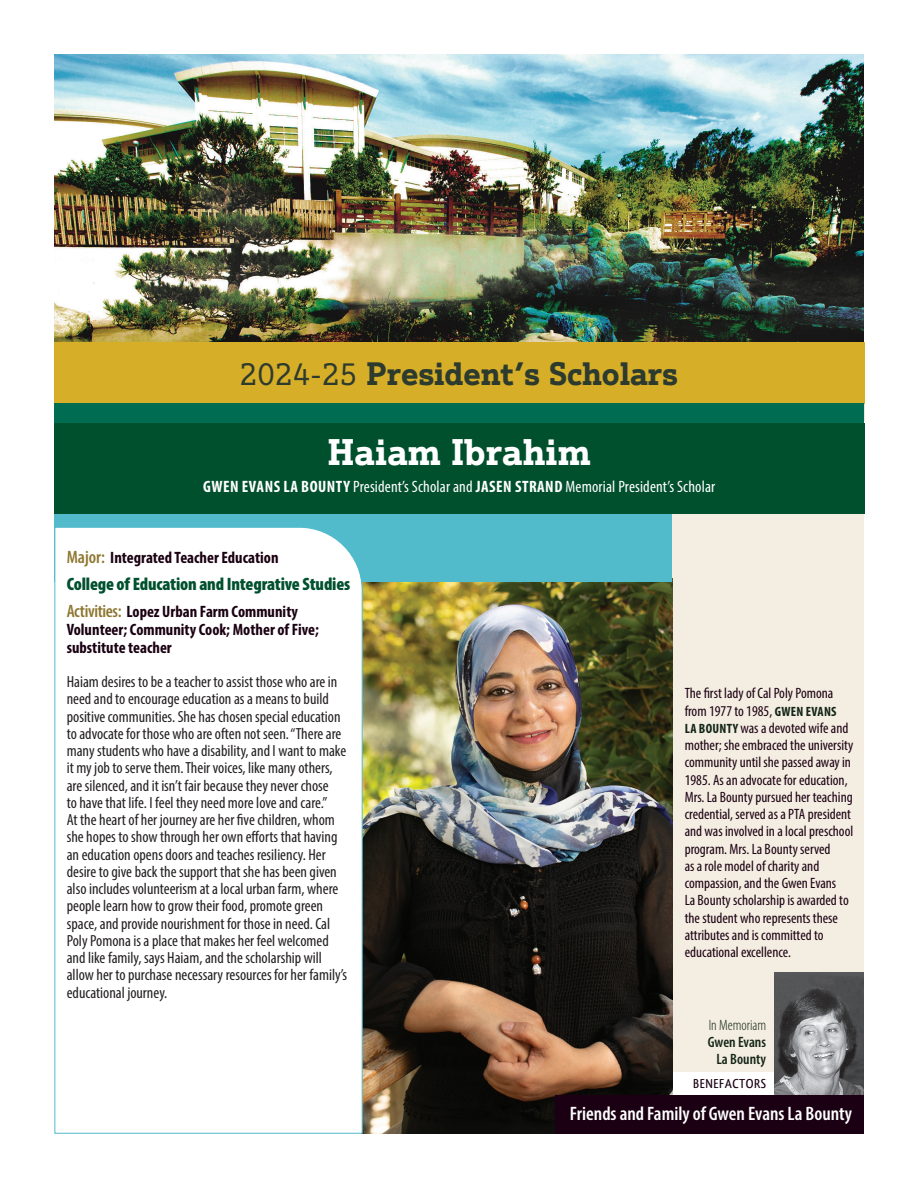
<style>
.page{position:relative;width:918px;height:1188px;background:#fff}
.page>*{position:absolute;margin:0;border:0;box-sizing:border-box;transform-origin:0 0}
.t1{font:700 36px "Justus Pro";letter-spacing:.01em;color:#fff}
.t2{font:700 31.5px "Justus Pro";color:#2d3b2f}
.t3{font:600 condensed 19.5px "Myriad Pro";color:#fff}
.t4{font:900 condensed 18px "Myriad Pro";letter-spacing:-.01em;color:#00502e}
.t5{font:700 condensed 16.5px/18px "Myriad Pro";color:#1a0012}
.t6{font:condensed 16.5px "Myriad Pro";letter-spacing:.01em;color:#fff}
.t7{font:condensed 16.2px/17.2px "Myriad Pro";color:#231f20}
.t8{font:condensed 15px/17.2px "Myriad Pro";color:#1a0012}
.t9{font:600 condensed 15px/17.2px "Myriad Pro";color:#122517;text-align:center}
.t10{font:300 condensed 15px "Myriad Pro";color:#122517}
.t11{font:500 13.5px "Qlassik";letter-spacing:.04em;color:#1a0012}
.s1{font-weight:400;font-size:30px}
.s2{font-weight:700}
.s3{font-weight:600;font-size:18px;color:#8d762f}
.s4{font-weight:700;font-size:13.5px;color:#122517}
</style>
<div class="page">
<div style="left:655px;top:502px;width:209px;height:622px;background:#f4ede1"></div>
<div style="left:672px;top:1072px;width:104px;height:30px;background:#fff"></div>
<img style="left:363px;top:582px;width:309px;height:552px">
<div style="left:54px;top:513px;width:618px;height:69px;background:#51bacb"></div>
<svg style="left:54px;top:527px;width:309px;height:607px"></svg>
<img style="left:54px;top:54px;width:810px;height:288px">
<div style="left:54px;top:342px;width:810px;height:64px;background:#d7ae28"></div>
<div style="left:54px;top:404px;width:810px;height:19px;background:#006d52"></div>
<div style="left:54px;top:423px;width:810px;height:91px;background:#00502e"></div>
<img style="left:775px;top:972px;width:89px;height:123px">
<div style="left:555px;top:1095px;width:309px;height:39px;background:#1a0012"></div>
<h2 class="t2" style="left:240px;top:354px;width:439px"><span class="s1">2024-25</span> President’s Scholars</h2>
<h1 class="t1" style="left:328px;top:429px;width:264px">Haiam Ibrahim</h1>
<p class="t6" style="left:203px;top:476px;width:514px"><span class="s2">GWEN EVANS LA BOUNTY</span> President’s Scholar and <span class="s2">JASEN STRAND</span> Memorial President’s Scholar</p>
<p class="t5" style="left:67px;top:548px;width:213px"><span class="s3">Major:</span> Integrated Teacher Education</p>
<p class="t4" style="left:67px;top:572px;width:285px">College of Education and Integrative Studies</p>
<p class="t5" style="left:67px;top:602px;width:254px"><span class="s3">Activities:</span> Lopez Urban Farm Community<br>Volunteer; Community Cook; Mother of Five; substitute teacher</p>
<p class="t7" style="left:67px;top:673px;width:282px">Haiam desires to be a teacher to assist those who are in need and to encourage education as a means to build positive communities. She has chosen special education to advocate for those who are often not seen. “There are many students who have a disability, and I want to make it my job to serve them. Their voices, like many others, are silenced, and it isn’t fair because they never chose<br>to have that life. I feel they need more love and care.”<br>At the heart of her journey are her five children, whom she hopes to show through her own efforts that having an education opens doors and teaches resiliency. Her desire to give back the support that she has been given also includes volunteerism at a local urban farm, where people learn how to grow their food, promote green space, and provide nourishment for those in need. Cal Poly Pomona is a place that makes her feel welcomed and like family, says Haiam, and the scholarship will allow her to purchase necessary resources for her family’s educational journey.</p>
<p class="t8" style="left:685px;top:684px;width:170px">The first lady of Cal Poly Pomona from 1977 to 1985, <span class="s4">GWEN EVANS<br>LA BOUNTY</span> was a devoted wife and mother; she embraced the university community until she passed away in<br>1985. As an advocate for education,<br>Mrs. La Bounty pursued her teaching credential, served as a PTA president and was involved in a local preschool program. Mrs. La Bounty served<br>as a role model of charity and compassion, and the Gwen Evans<br>La Bounty scholarship is awarded to the student who represents these attributes and is committed to educational excellence.</p>
<p class="t10" style="left:709px;top:1016px;width:59px">In Memoriam</p>
<p class="t9" style="left:708px;top:1033px;width:60px">Gwen Evans<br>La Bounty</p>
<p class="t3" style="left:570px;top:1102px;width:284px">Friends and Family of Gwen Evans La Bounty</p>
<p class="t11" style="left:693px;top:1076px;width:74px">BENEFACTORS</p>
</div>
